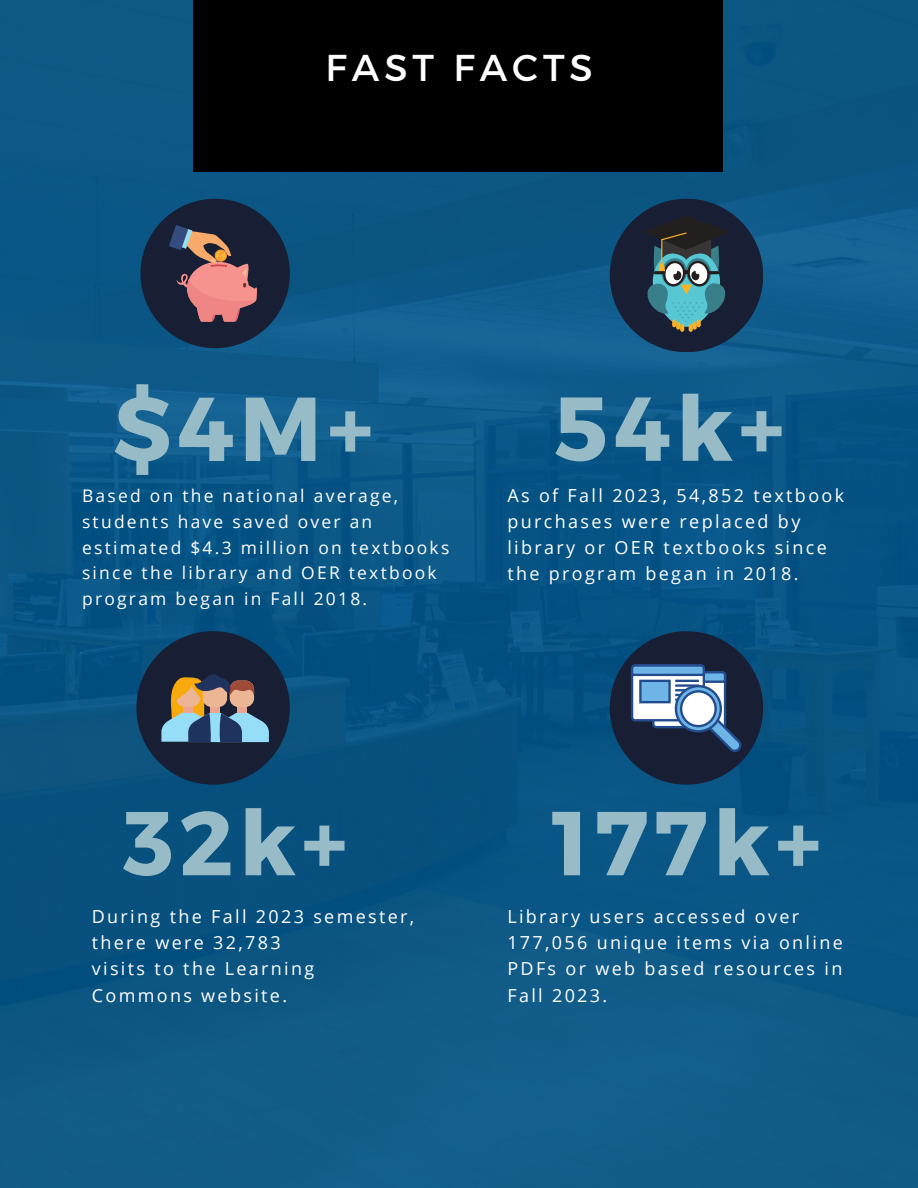
<style>
.page{position:relative;width:918px;height:1188px;background:#fff}
.page>*{position:absolute;margin:0;border:0;box-sizing:border-box;transform-origin:0 0}
.t1{font:700 90.45px "Montserrat";letter-spacing:.06em;color:#97bcc7}
.t2{font:37.35px "Montserrat";letter-spacing:.13em;color:#fff}
.t3{font:18px/26.4px "Open Sans";letter-spacing:.13em;color:#fff}
.t4{font:17.4px/25.7px "Open Sans";letter-spacing:.13em;color:#fff}
</style>
<div class="page">
<img style="left:0;top:0;width:918px;height:1188px">
<div style="left:193px;top:0;width:530px;height:171px;background:#000"></div>
<svg style="left:140px;top:199px;width:150px;height:149px;background:#3d4155"></svg>
<svg style="left:610px;top:199px;width:153px;height:153px;background:#26465b"></svg>
<svg style="left:136px;top:631px;width:153px;height:153px;background:#314559"></svg>
<svg style="left:610px;top:631px;width:153px;height:153px;background:#33506e"></svg>
<p class="t2" style="left:326px;top:43px;width:269px">FAST FACTS</p>
<p class="t1" style="left:113px;top:370px;width:262px">$4M+</p>
<p class="t1" style="left:554px;top:370px;width:232px">54k+</p>
<h3 class="t4" style="left:82px;top:483px;width:369px">Based on the national average, students have saved over an estimated $4.3 million on textbooks since the library and OER textbook program began in Fall 2018.</h3>
<h1 class="t3" style="left:507px;top:482px;width:338px;line-height:25.8px">As of Fall 2023, 54,852 textbook purchases were replaced by library or OER textbooks since the program began in 2018.</h1>
<p class="t1" style="left:123px;top:784px;width:226px">32k+</p>
<p class="t1" style="left:552px;top:784px;width:271px">177k+</p>
<p class="t3" style="left:92px;top:902px;width:324px">During the Fall 2023 semester, there were 32,783</p>
<h2 class="t3" style="left:92px;top:955px;width:224px">visits to the Learning<br>Commons website.</h2>
<p class="t3" style="left:507px;top:902px;width:337px">Library users accessed over<br>177,056 unique items via online<br>PDFs or web based resources in<br>Fall 2023.</p>
</div>
